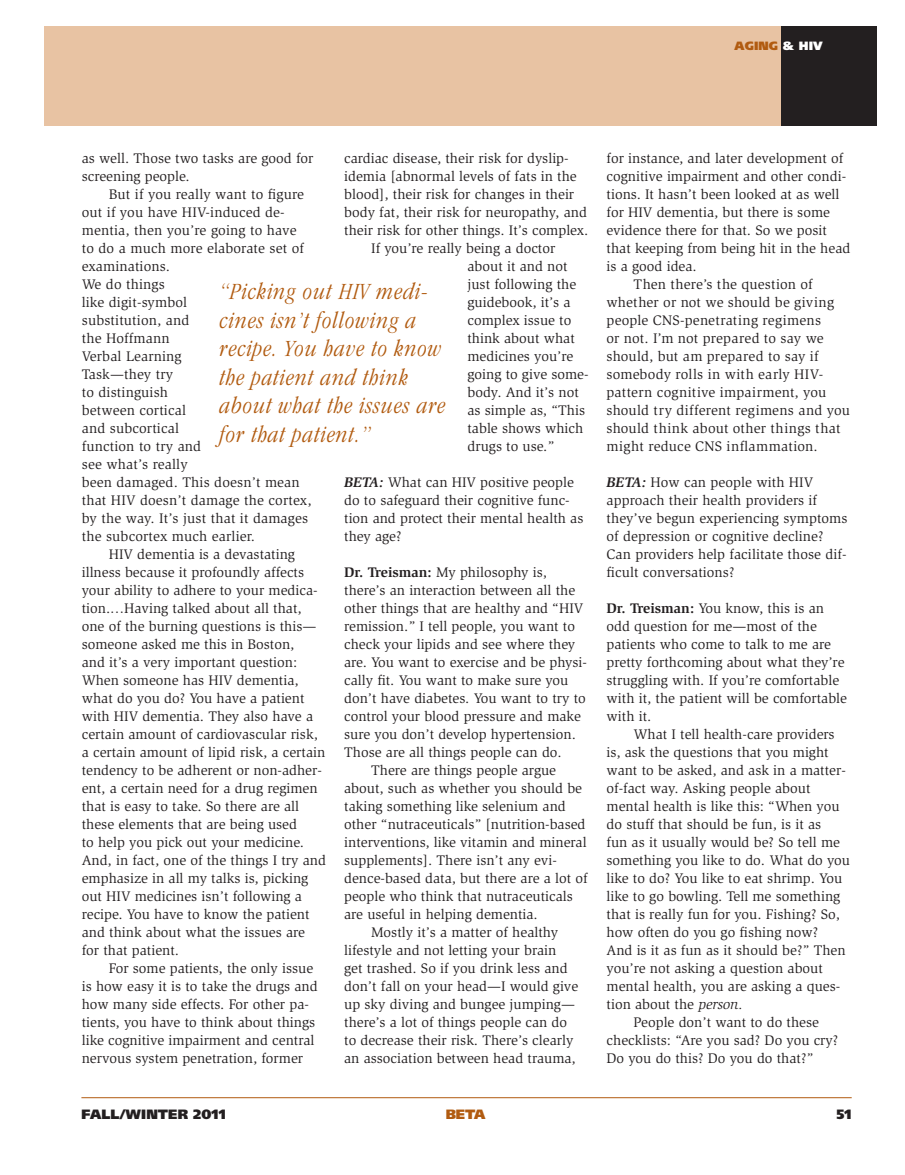
<style>
.page{position:relative;width:905px;height:1175px;background:#fff}
.page>*{position:absolute;margin:0;border:0;box-sizing:border-box;transform-origin:0 0}
.HIV_pull_quote{font:italic 300 condensed 24px/28.5px "Garamond";letter-spacing:.04em;color:#b15b10}
.Main_Body_Text{font:14.25px/18px "Slimbach";color:#231f20}
.Main_Body_Text_1st_P{font:14.25px/18px "Slimbach";color:#231f20}
.t1{font:900 13.5px "Frutiger";letter-spacing:.01em;color:#231f20}
.t2{font:900 13.5px "Frutiger";color:#b15b10}
.Main_Body_Text-2{font:900 12px "Frutiger";letter-spacing:.005em;color:#b15b10}
.s1{color:#fff}
.s2{font-weight:700;font-style:italic}
.s3{font-weight:700}
.s4{font-style:italic}
</style>
<div class="page">
<hr style="left:81px;top:1097px;width:770px;height:1px;background:#b15b10">
<div style="left:780px;top:27px;width:96px;height:99px;background:#231f20"></div>
<div style="left:44px;top:27px;width:736px;height:99px;background:#e8c3a3"></div>
<p class="Main_Body_Text-2" style="left:734px;top:38px;width:90px">AGING <span class="s1">&amp; HIV</span></p>
<p class="Main_Body_Text" style="left:82px;top:149px;width:233px">as well. Those two tasks are good for screening people.</p>
<p class="Main_Body_Text" style="left:82px;top:185px;width:231px;text-indent:27px">But if you really want to figure out if you have HIV-induced de&shy;mentia, then you’re going to have to do a much more elaborate set of examinations.<br>We do things<br>like digit-symbol<br>substitution, and<br>the Hoffmann<br>Verbal Learning<br>Task—they try<br>to distinguish<br>between cortical<br>and subcortical<br>function to try and<br>see what’s really<br>been damaged. This doesn’t mean that HIV doesn’t damage the cortex, by the way. It’s just that it damages the subcortex much earlier.</p>
<p class="Main_Body_Text" style="left:82px;top:545px;width:246px;text-indent:27px">HIV dementia is a devastating illness because it profoundly affects your ability to adhere to your medica&shy;tion.…Having talked about all that, one of the burning questions is this— someone asked me this in Boston,<br>and it’s a very important question:<br>When someone has HIV dementia, what do you do? You have a patient with HIV dementia. They also have a certain amount of cardiovascular risk, a certain amount of lipid risk, a certain tendency to be adherent or non-adher&shy;ent, a certain need for a drug regimen that is easy to take. So there are all these elements that are being used<br>to help you pick out your medicine.<br>And, in fact, one of the things I try and emphasize in all my talks is, picking out HIV medicines isn’t following a recipe. You have to know the patient and think about what the issues are<br>for that patient.</p>
<p class="Main_Body_Text" style="left:82px;top:959px;width:237px;text-indent:27px">For some patients, the only issue is how easy it is to take the drugs and how many side effects. For other pa&shy;tients, you have to think about things like cognitive impairment and central nervous system penetration, former</p>
<p class="Main_Body_Text" style="left:344px;top:149px;width:246px">cardiac disease, their risk for dyslip&shy;idemia [abnormal levels of fats in the blood], their risk for changes in their body fat, their risk for neuropathy, and their risk for other things. It’s complex.</p>
<p class="Main_Body_Text" style="left:467px;top:239px;width:123px;text-indent:-96px">If you’re really being a doctor about it and not just following the guidebook, it’s a complex issue to think about what medicines you’re going to give some&shy;body. And it’s not as simple as, “This table shows which drugs to use.”</p>
<p class="Main_Body_Text_1st_P" style="left:344px;top:473px;width:241px"><span class="s2">BETA:</span> What can HIV positive people do to safeguard their cognitive func&shy;tion and protect their mental health as they age?</p>
<p class="Main_Body_Text_1st_P" style="left:344px;top:563px;width:244px"><span class="s3">Dr. Treisman:</span> My philosophy is, there’s an interaction between all the other things that are healthy and “HIV remission.” I tell people, you want to check your lipids and see where they are. You want to exercise and be physi&shy;cally fit. You want to make sure you don’t have diabetes. You want to try to control your blood pressure and make sure you don’t develop hypertension.<br>Those are all things people can do.</p>
<p class="Main_Body_Text" style="left:344px;top:761px;width:245px;text-indent:27px">There are things people argue about, such as whether you should be taking something like selenium and other “nutraceuticals” [nutrition-based interventions, like vitamin and mineral supplements]. There isn’t any evi&shy;dence-based data, but there are a lot of people who think that nutraceuticals are useful in helping dementia.</p>
<p class="Main_Body_Text" style="left:344px;top:923px;width:235px;text-indent:27px">Mostly it’s a matter of healthy lifestyle and not letting your brain get trashed. So if you drink less and don’t fall on your head—I would give up sky diving and bungee jumping— there’s a lot of things people can do to decrease their risk. There’s clearly an association between head trauma,</p>
<p class="HIV_pull_quote" style="left:220px;top:277px;width:227px">“Picking out HIV medi&shy;cines isn’t following a recipe. You have to know the patient and think about what the issues are for that patient.”</p>
<p class="Main_Body_Text" style="left:606px;top:149px;width:245px">for instance, and later development of cognitive impairment and other condi&shy;tions. It hasn’t been looked at as well for HIV dementia, but there is some evidence there for that. So we posit that keeping from being hit in the head is a good idea.</p>
<p class="Main_Body_Text" style="left:606px;top:275px;width:245px;text-indent:27px">Then there’s the question of whether or not we should be giving people CNS-penetrating regimens<br>or not. I’m not prepared to say we should, but am prepared to say if somebody rolls in with early HIV&shy;pattern cognitive impairment, you should try different regimens and you should think about other things that might reduce CNS inflammation.</p>
<p class="Main_Body_Text_1st_P" style="left:606px;top:473px;width:242px"><span class="s2">BETA:</span> How can people with HIV approach their health providers if they’ve begun experiencing symptoms of depression or cognitive decline?<br>Can providers help facilitate those dif&shy;ficult conversations?</p>
<p class="Main_Body_Text_1st_P" style="left:606px;top:599px;width:242px"><span class="s3">Dr. Treisman:</span> You know, this is an odd question for me—most of the patients who come to talk to me are pretty forthcoming about what they’re struggling with. If you’re comfortable with it, the patient will be comfortable with it.</p>
<p class="Main_Body_Text" style="left:606px;top:725px;width:245px;text-indent:27px">What I tell health-care providers is, ask the questions that you might want to be asked, and ask in a matter&shy;of-fact way. Asking people about mental health is like this: “When you do stuff that should be fun, is it as<br>fun as it usually would be? So tell me something you like to do. What do you like to do? You like to eat shrimp. You like to go bowling. Tell me something that is really fun for you. Fishing? So, how often do you go fishing now?<br>And is it as fun as it should be?” Then you’re not asking a question about mental health, you are asking a ques&shy;tion about the <span class="s4">person.</span></p>
<p class="Main_Body_Text" style="left:606px;top:1013px;width:233px;text-indent:27px">People don’t want to do these checklists: “Are you sad? Do you cry?<br>Do you do this? Do you do that?”</p>
<p class="t1" style="left:81px;top:1106px;width:146px">FALL/WINTER 2011</p>
<p class="t2" style="left:446px;top:1106px;width:41px">BETA</p>
<p class="t1" style="left:836px;top:1106px;width:17px">51</p>
</div>
